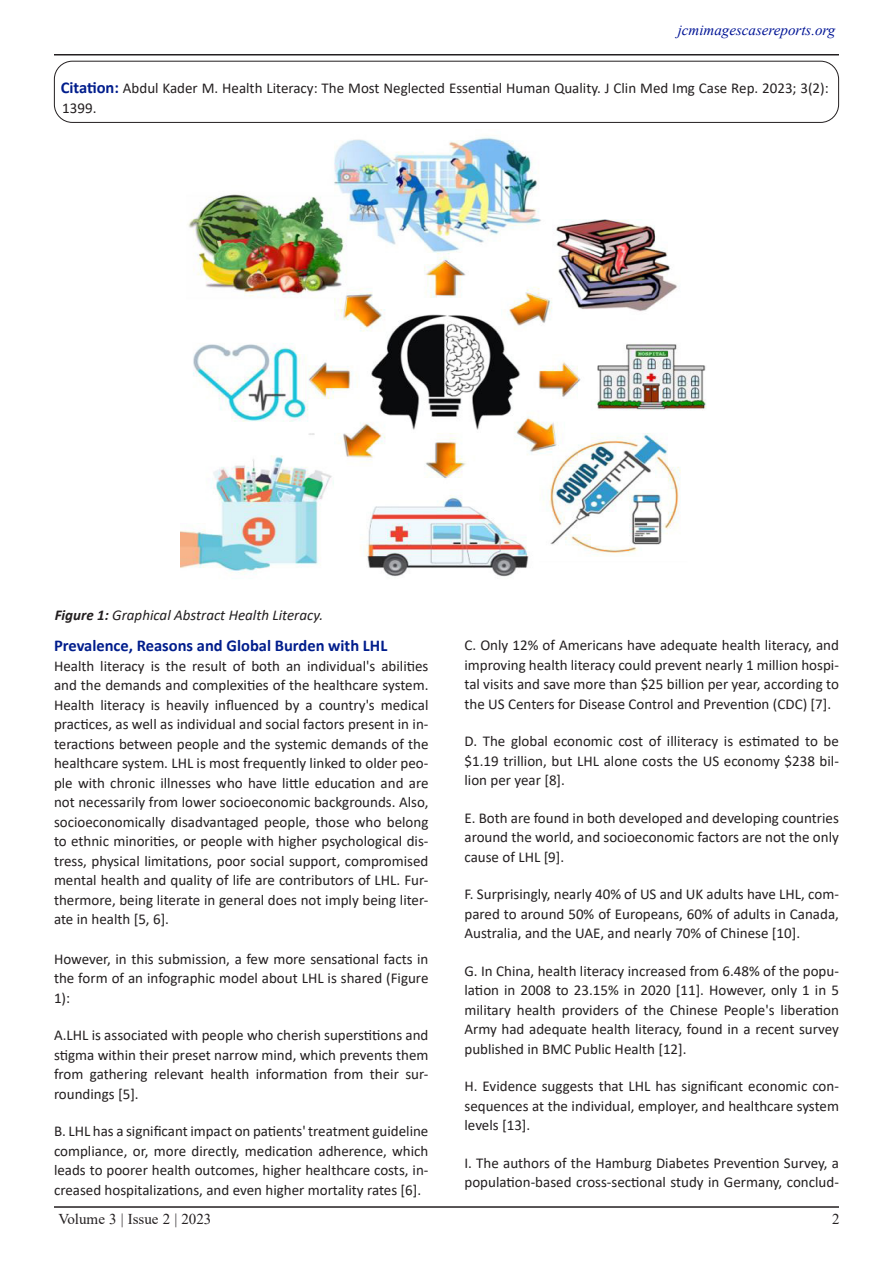
<style>
.page{position:relative;width:893px;height:1263px;background:#fff}
.page>*{position:absolute;margin:0;border:0;box-sizing:border-box;transform-origin:0 0}
.side_heading_new{font:700 16.5px "Calibri";color:#001d8c}
.Paragraph_Style_1{font:15px/19.5px "Calibri";color:#231f20;text-align:justify}
.fig_tittle{font:italic 15px "Calibri";color:#231f20}
.t1{font:italic 15px "Times New Roman";color:#001495}
.t2{font:15px "Times New Roman";color:#231f20}
.s1{font-weight:700;font-size:16.5px;color:#001d8c}
.s2{font-weight:700}
</style>
<div class="page">
<hr style="left:54px;top:54px;width:785px;height:2px;background:#231f20">
<hr style="left:54px;top:1206px;width:785px;height:2px;background:#231f20">
<div style="left:54px;top:61px;width:785px;height:62px;border:1px solid #231f20;border-radius:18px"></div>
<img style="left:180px;top:137px;width:527px;height:440px">
<p class="t1" style="left:678px;top:20px;width:159px">jcmimagescasereports.org</p>
<p class="Paragraph_Style_1" style="left:61px;top:78px;width:770px"><span class="s1">Citation:</span> Abdul Kader M. Health Literacy: The Most Neglected Essential Human Quality. J Clin Med Img Case Rep. 2023; 3(2):<br>1399.</p>
<p class="fig_tittle" style="left:55px;top:604px;width:270px"><span class="s2">Figure 1:</span> Graphical Abstract Health Literacy.</p>
<p class="side_heading_new" style="left:54px;top:634px;width:335px">Prevalence, Reasons and Global Burden with LHL</p>
<p class="Paragraph_Style_1" style="left:54px;top:656px;width:376px">Health literacy is the result of both an individual's abilities and the demands and complexities of the healthcare system.<br>Health literacy is heavily influenced by a country's medical practices, as well as individual and social factors present in in&shy;teractions between people and the systemic demands of the healthcare system. LHL is most frequently linked to older peo&shy;ple with chronic illnesses who have little education and are not necessarily from lower socioeconomic backgrounds. Also, socioeconomically disadvantaged people, those who belong to ethnic minorities, or people with higher psychological dis&shy;tress, physical limitations, poor social support, compromised mental health and quality of life are contributors of LHL. Fur&shy;thermore, being literate in general does not imply being liter&shy;ate in health [5, 6].</p>
<p class="Paragraph_Style_1" style="left:54px;top:948px;width:376px">However, in this submission, a few more sensational facts in the form of an infographic model about LHL is shared (Figure 1):</p>
<p class="Paragraph_Style_1" style="left:54px;top:1025px;width:376px">A.LHL is associated with people who cherish superstitions and stigma within their preset narrow mind, which prevents them from gathering relevant health information from their sur&shy;roundings [5].</p>
<p class="Paragraph_Style_1" style="left:54px;top:1121px;width:376px">B. LHL has a significant impact on patients' treatment guideline compliance, or, more directly, medication adherence, which leads to poorer health outcomes, higher healthcare costs, in&shy;creased hospitalizations, and even higher mortality rates [6].</p>
<p class="Paragraph_Style_1" style="left:464px;top:635px;width:376px">C. Only 12% of Americans have adequate health literacy, and improving health literacy could prevent nearly 1 million hospi&shy;tal visits and save more than $25 billion per year, according to the US Centers for Disease Control and Prevention (CDC) [7].</p>
<p class="Paragraph_Style_1" style="left:464px;top:731px;width:376px">D. The global economic cost of illiteracy is estimated to be $1.19 trillion, but LHL alone costs the US economy $238 bil&shy;lion per year [8].</p>
<p class="Paragraph_Style_1" style="left:464px;top:808px;width:376px">E. Both are found in both developed and developing countries around the world, and socioeconomic factors are not the only cause of LHL [9].</p>
<p class="Paragraph_Style_1" style="left:464px;top:884px;width:376px">F. Surprisingly, nearly 40% of US and UK adults have LHL, com&shy;pared to around 50% of Europeans, 60% of adults in Canada, Australia, and the UAE, and nearly 70% of Chinese [10].</p>
<p class="Paragraph_Style_1" style="left:464px;top:961px;width:376px">G. In China, health literacy increased from 6.48% of the popu&shy;lation in 2008 to 23.15% in 2020 [11]. However, only 1 in 5 military health providers of the Chinese People's liberation Army had adequate health literacy, found in a recent survey published in BMC Public Health [12].</p>
<p class="Paragraph_Style_1" style="left:464px;top:1076px;width:376px">H. Evidence suggests that LHL has significant economic con&shy;sequences at the individual, employer, and healthcare system levels [13].</p>
<p class="Paragraph_Style_1" style="left:464px;top:1153px;width:376px">I. The authors of the Hamburg Diabetes Prevention Survey, a population-based cross-sectional study in Germany, conclud-</p>
<p class="t2" style="left:59px;top:1208px;width:154px">Volume 3 | Issue 2 | 2023</p>
<p class="t2" style="left:832px;top:1208px;width:9px">2</p>
</div>
